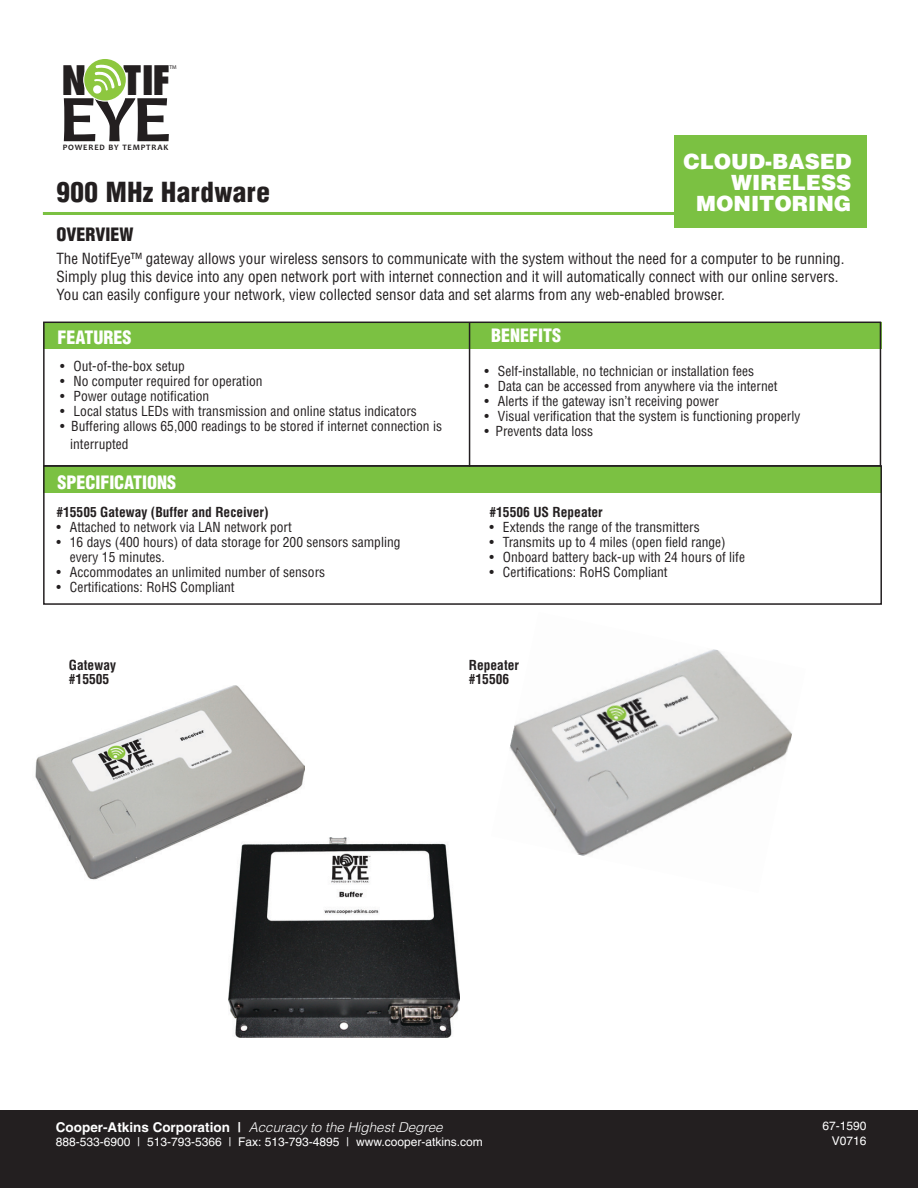
<style>
.page{position:relative;width:918px;height:1188px;background:#fff}
.page>*{position:absolute;margin:0;border:0;box-sizing:border-box;transform-origin:0 0}
.t1{font:700 67.5px "Candara";color:#231f20;scale:1.11 1}
.t2{font:800 condensed 39.45px "Futura";color:#231f20}
.t3{font:900 condensed 27px "Helvetica";letter-spacing:.02em;color:#231f20}
.t4{font:900 21px "Helvetica";color:#fff}
.t5{font:900 condensed 18px "Helvetica";color:#fff}
.t6{font:900 condensed 18px "Helvetica";color:#231f20}
.t7{font:condensed 15px/18px "Helvetica";color:#231f20}
.t8{font:condensed 13.5px "Helvetica";color:#231f20}
.t9{font:700 condensed 13.5px/13.5px "Helvetica";color:#231f20}
.t10{font:italic 300 13.5px "Helvetica";color:#fff}
.t11{font:12px "Helvetica";color:#fff}
.t12{font:700 8.4px "Candara";letter-spacing:.1em;color:#231f20}
.t13{font:5.55px "Myriad Pro";color:#231f20}
.s1{font-weight:700;font-style:normal}
</style>
<div class="page">
<img style="left:35px;top:686px;width:269px;height:194px">
<img style="left:229px;top:838px;width:231px;height:199px">
<div style="left:0;top:1111px;width:918px;height:77px;background:#231f20"></div>
<hr style="left:43px;top:212px;width:794px;height:3px;background:#7bc142">
<div style="left:43px;top:322px;width:838px;height:26px;background:#7bc142"></div>
<div style="left:43px;top:467px;width:838px;height:26px;background:#7bc142"></div>
<hr style="left:469px;top:322px;width:1px;height:145px;background:#231f20">
<div style="left:83px;top:58px;width:44px;height:43px;border:1px solid #fff;border-radius:50%"></div>
<div style="left:84px;top:59px;width:42px;height:42px;background:#8dc73f;border-radius:50%"></div>
<svg style="left:93px;top:64px;width:28px;height:30px"></svg>
<div style="left:674px;top:135px;width:192px;height:93px;background:#7bc142"></div>
<img style="left:510px;top:649px;width:282px;height:207px">
<div style="left:43px;top:322px;width:838px;height:145px;border:2px solid #231f20"></div>
<div style="left:43px;top:465px;width:839px;height:140px;border:2px solid #231f20"></div>
<p class="t2" style="left:61px;top:55px;width:111px">N TIF</p>
<p class="t1" style="left:59px;top:77px;width:103px">EYE</p>
<p class="t12" style="left:63px;top:142px;width:107px">POWERED BY TEMPTRAK</p>
<p class="t13" style="left:170px;top:64px;width:9px">TM</p>
<p class="t3" style="left:56px;top:175px;width:215px">900 MHz Hardware</p>
<p class="t6" style="left:56px;top:223px;width:79px">OVERVIEW</p>
<p class="t4" style="left:696px;top:142px;width:169px">CLOUD-BASED</p>
<p class="t4" style="left:744px;top:163px;width:122px">WIRELESS</p>
<p class="t4" style="left:709px;top:184px;width:157px">MONITORING</p>
<p class="t4" style="left:683px;top:148px;width:169px">CLOUD-BASED</p>
<p class="t4" style="left:731px;top:169px;width:122px">WIRELESS</p>
<p class="t4" style="left:696px;top:190px;width:157px">MONITORING</p>
<p class="t7" style="left:56px;top:250px;width:790px">The NotifEye™ gateway allows your wireless sensors to communicate with the system without the need for a computer to be running.<br>Simply plug this device into any open network port with internet connection and it will automatically connect with our online servers.<br>You can easily configure your network, view collected sensor data and set alarms from any web-enabled browser.</p>
<p class="t5" style="left:58px;top:326px;width:76px">FEATURES</p>
<p class="t5" style="left:491px;top:324px;width:72px">BENEFITS</p>
<p class="t8" style="left:60px;top:358px;width:126px">• Out-of-the-box setup</p>
<p class="t8" style="left:60px;top:373px;width:204px">• No computer required for operation</p>
<p class="t8" style="left:60px;top:388px;width:151px">• Power outage notification</p>
<p class="t8" style="left:60px;top:403px;width:358px">• Local status LEDs with transmission and online status indicators</p>
<p class="t8" style="left:60px;top:418px;width:384px">• Buffering allows 65,000 readings to be stored if internet connection is</p>
<p class="t8" style="left:70px;top:436px;width:60px">interrupted</p>
<p class="t5" style="left:58px;top:471px;width:120px">SPECIFICATIONS</p>
<p class="t9" style="left:56px;top:505px;width:214px">#15505 Gateway (Buffer and Receiver)</p>
<p class="t8" style="left:56px;top:519px;width:237px">• Attached to network via LAN network port</p>
<p class="t8" style="left:56px;top:534px;width:346px">• 16 days (400 hours) of data storage for 200 sensors sampling</p>
<p class="t8" style="left:70px;top:549px;width:97px">every 15 minutes.</p>
<p class="t8" style="left:56px;top:564px;width:270px">• Accommodates an unlimited number of sensors</p>
<p class="t8" style="left:56px;top:579px;width:180px">• Certifications: RoHS Compliant</p>
<p class="t9" style="left:69px;top:658px;width:49px">Gateway #15505</p>
<p class="t8" style="left:484px;top:362px;width:271px">• Self-installable, no technician or installation fees</p>
<p class="t8" style="left:484px;top:377px;width:295px">• Data can be accessed from anywhere via the internet</p>
<p class="t8" style="left:484px;top:392px;width:236px">• Alerts if the gateway isn’t receiving power</p>
<p class="t8" style="left:484px;top:407px;width:318px">• Visual verification that the system is functioning properly</p>
<p class="t8" style="left:484px;top:422px;width:110px">• Prevents data loss</p>
<p class="t9" style="left:489px;top:505px;width:115px">#15506 US Repeater</p>
<p class="t8" style="left:489px;top:519px;width:212px">• Extends the range of the transmitters</p>
<p class="t8" style="left:489px;top:534px;width:238px">• Transmits up to 4 miles (open field range)</p>
<p class="t8" style="left:489px;top:549px;width:257px">• Onboard battery back-up with 24 hours of life</p>
<p class="t8" style="left:489px;top:564px;width:180px">• Certifications: RoHS Compliant</p>
<p class="t9" style="left:469px;top:658px;width:52px">Repeater #15506</p>
<p class="t10" style="left:56px;top:1119px;width:388px"><span class="s1">Cooper-Atkins Corporation |</span> Accuracy to the Highest Degree</p>
<p class="t11" style="left:56px;top:1134px;width:428px">888-533-6900 | 513-793-5366 | Fax: 513-793-4895 | www.cooper-atkins.com</p>
<p class="t11" style="left:822px;top:1119px;width:46px">67-1590</p>
<p class="t11" style="left:832px;top:1134px;width:36px">V0716</p>
</div>
